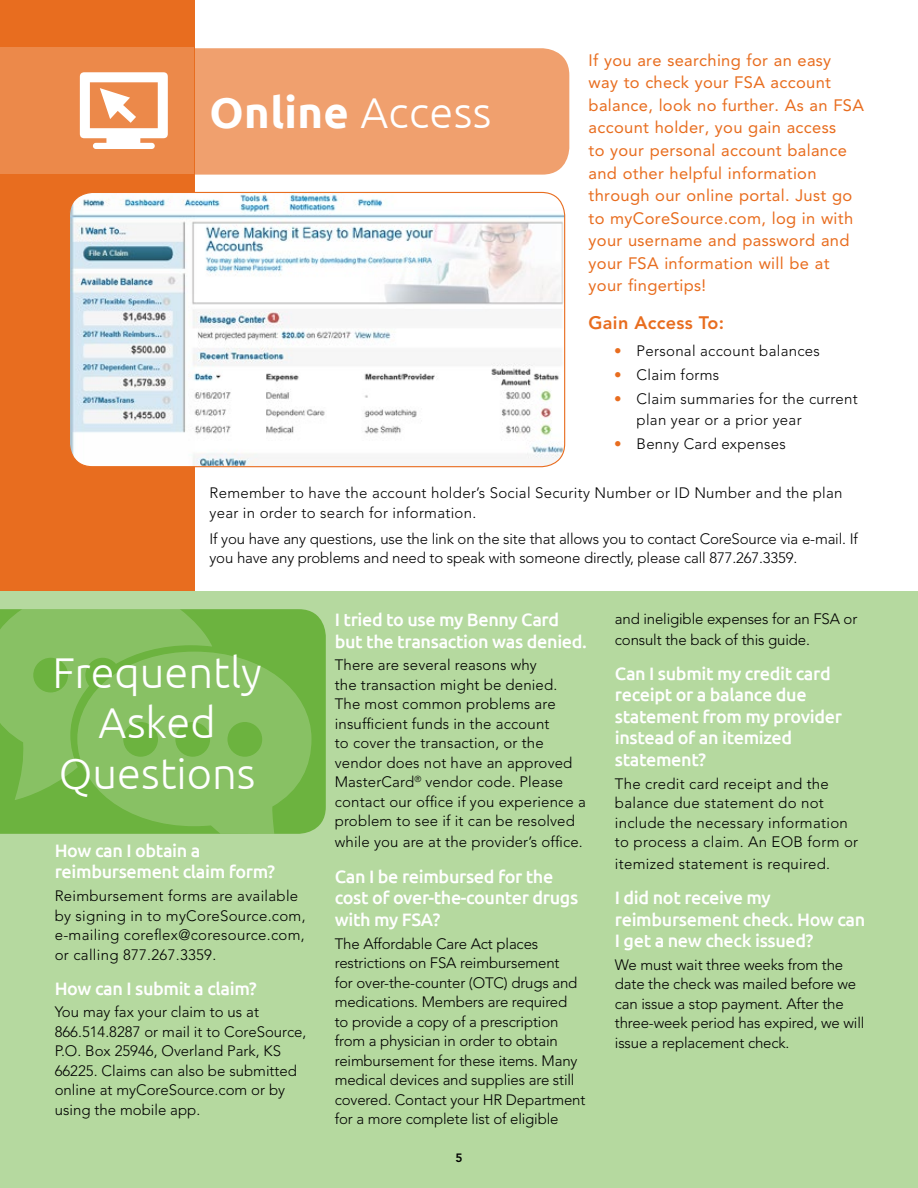
<style>
.page{position:relative;width:918px;height:1188px;background:#fff}
.page>*{position:absolute;margin:0;border:0;box-sizing:border-box;transform-origin:0 0}
.t1{font:300 43.05px/50.4px "Ubuntu";color:#fff;text-align:center}
.t2{font:700 43.05px "Ubuntu";letter-spacing:.01em;color:#fff}
.t3{font:500 18px/21.6px "Ubuntu";letter-spacing:-.02em;color:#fff}
.t4{font:800 18px "Avenir";letter-spacing:.02em;color:#e86d1f}
.t5{font:16.5px/22.5px "Avenir";letter-spacing:.02em;color:#e86d1f}
.t6{font:300 15px/19.5px "Avenir";color:#000}
.t7{font:300 15px/19.5px "Avenir";letter-spacing:.02em;color:#000}
.t8{font:800 12px "Avenir";color:#000}
.s1{font-weight:300}
.s2{color:#e86d1f}
</style>
<div class="page">
<div style="left:0;top:591px;width:918px;height:597px;background:#b5d99f"></div>
<div style="left:0;top:0;width:194px;height:591px;background:#e86d1f"></div>
<div style="left:194px;top:48px;width:375px;height:127px;background:#f0a06e"></div>
<div style="left:0;top:47px;width:194px;height:127px;background:#ec894a"></div>
<svg style="left:80px;top:72px;width:88px;height:77px"></svg>
<svg style="left:312px;top:612px;width:14px;height:219px;background:#71b546"></svg>
<svg style="left:0;top:609px;width:312px;height:225px;background:#7fbc58"></svg>
<img style="left:71px;top:192px;width:494px;height:275px">
<div style="left:69px;top:192px;width:496px;height:275px;border:1px solid #e86d1f;border-radius:23px"></div>
<h1 class="t2" style="left:210px;top:86px;width:283px">Online <span class="s1">Access</span></h1>
<p class="t5" style="left:589px;top:49px;width:277px">If you are searching for an easy way to check your FSA account balance, look no further. As an FSA account holder, you gain access<br>to your personal account balance and other helpful information through our online portal. Just go to myCoreSource.com, log in with your username and password and your FSA information will be at your fingertips!</p>
<p class="t4" style="left:589px;top:312px;width:137px">Gain Access To:</p>
<p class="t7" style="left:614px;top:341px;width:207px"><span class="s2">•</span> Personal account balances</p>
<p class="t7" style="left:614px;top:365px;width:107px"><span class="s2">•</span> Claim forms</p>
<p class="t7" style="left:637px;top:389px;width:223px;line-height:21px;text-indent:-22px"><span class="s2">•</span> Claim summaries for the current plan year or a prior year</p>
<p class="t7" style="left:614px;top:434px;width:173px"><span class="s2">•</span> Benny Card expenses</p>
<p class="t7" style="left:210px;top:483px;width:635px">Remember to have the account holder’s Social Security Number or ID Number and the plan year in order to search for information.</p>
<p class="t6" style="left:210px;top:529px;width:650px">If you have any questions, use the link on the site that allows you to contact CoreSource via e-mail. If you have any problems and need to speak with someone directly, please call 877.267.3359.</p>
<h1 class="t1" style="left:53px;top:646px;width:211px">Frequently<br>Asked<br>Questions</h1>
<p class="t3" style="left:55px;top:839px;width:222px">How can I obtain a reimbursement claim form?</p>
<p class="t7" style="left:55px;top:886px;width:252px">Reimbursement forms are available by signing in to myCoreSource.com, e-mailing coreflex@coresource.com, or calling 877.267.3359.</p>
<p class="t3" style="left:55px;top:977px;width:204px">How can I submit a claim?</p>
<p class="t6" style="left:55px;top:1002px;width:253px">You may fax your claim to us at<br>866.514.8287 or mail it to CoreSource,<br>P.O. Box 25946, Overland Park, KS<br>66225. Claims can also be submitted online at myCoreSource.com or by using the mobile app.</p>
<p class="t3" style="left:335px;top:608px;width:254px">I tried to use my Benny Card but the transaction was denied.</p>
<p class="t6" style="left:335px;top:656px;width:253px">There are several reasons why<br>the transaction might be denied.<br>The most common problems are insufficient funds in the account<br>to cover the transaction, or the vendor does not have an approved<br>MasterCard<sup>®</sup> vendor code. Please contact our office if you experience a problem to see if it can be resolved</p>
<p class="t6" style="left:335px;top:833px;width:249px">while you are at the provider’s office.</p>
<p class="t3" style="left:335px;top:865px;width:245px">Can I be reimbursed for the cost of over-the-counter drugs with my FSA?</p>
<p class="t6" style="left:335px;top:934px;width:252px">The Affordable Care Act places restrictions on FSA reimbursement<br>for over-the-counter (OTC) drugs and medications. Members are required<br>to provide a copy of a prescription from a physician in order to obtain reimbursement for these items. Many medical devices and supplies are still covered. Contact your HR Department for a more complete list of eligible</p>
<p class="t8" style="left:455px;top:1151px;width:9px">5</p>
<p class="t6" style="left:615px;top:608px;width:244px;line-height:21px">and ineligible expenses for an FSA or consult the back of this guide.</p>
<p class="t3" style="left:615px;top:662px;width:229px">Can I submit my credit card receipt or a balance due statement from my provider instead of an itemized statement?</p>
<p class="t7" style="left:615px;top:774px;width:245px">The credit card receipt and the balance due statement do not include the necessary information to process a claim. An EOB form or</p>
<p class="t7" style="left:615px;top:854px;width:217px">itemized statement is required.</p>
<p class="t3" style="left:615px;top:886px;width:252px">I did not receive my reimbursement check. How can<br>I get a new check issued?</p>
<p class="t6" style="left:615px;top:955px;width:251px">We must wait three weeks from the date the check was mailed before we can issue a stop payment. After the three-week period has expired, we will issue a replacement check.</p>
</div>
